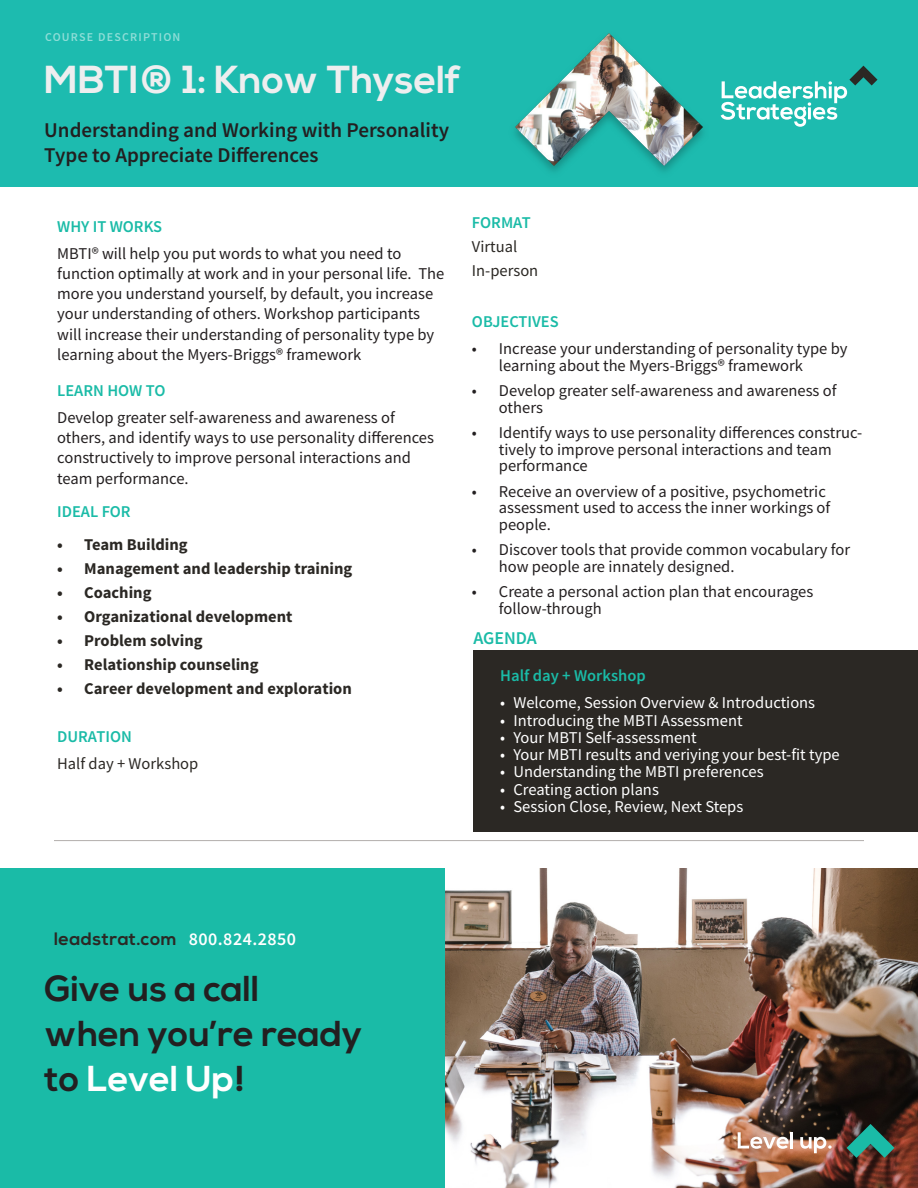
<style>
.page{position:relative;width:918px;height:1188px;background:#fff}
.page>*{position:absolute;margin:0;border:0;box-sizing:border-box;transform-origin:0 0}
.t1{font:700 39px "Nexa";color:#eeeeef}
.t2{font:700 36px/45px "Nexa";color:#231f20}
.t3{font:600 21px/25.2px "Source Sans Pro";color:#231f20}
.t4{font:700 18px "Nexa";letter-spacing:.025em;color:#2b2824}
.t5{font:600 18px "Source Sans Pro";letter-spacing:.025em;color:#fff}
.t6{font:600 18px "Source Sans Pro";color:#1abba7}
.CD_Body_Grey{font:16.5px/16.5px "Source Sans Pro";color:#231f20}
.t7{font:16.5px "Source Sans Pro";color:#fff}
.t8{font:700 16.5px "Source Sans Pro";color:#2b2824}
.CD_Body_Grey-2{font:600 16.5px "Source Sans Pro";color:#1abba7}
.t9{font:16.5px "Source Sans Pro";color:#2b2824}
.t10{font:600 12px "Source Sans Pro";letter-spacing:.1em;color:#fff}
.s1{font-weight:600;color:#1abba7}
.s2{color:#fff}
</style>
<div class="page">
<div style="left:474px;top:650px;width:444px;height:182px;background:#2b2824"></div>
<hr style="left:54px;top:840px;width:810px;height:1px;background:#b3aeac">
<div style="left:0;top:0;width:918px;height:187px;background:#1dbbaf"></div>
<svg style="left:721px;top:65px;width:157px;height:62px"></svg>
<img style="left:515px;top:33px;width:188px;height:139px">
<div style="left:0;top:868px;width:446px;height:320px;background:#1abba7"></div>
<img style="left:446px;top:868px;width:471px;height:320px">
<svg style="left:847px;top:1124px;width:47px;height:34px;background:#326d60"></svg>
<svg style="left:738px;top:1132px;width:51px;height:17px"></svg>
<hr style="left:790px;top:1132px;width:3px;height:16px;background:#fff">
<svg style="left:800px;top:1137px;width:32px;height:16px"></svg>
<p class="t10" style="left:45px;top:29px;width:137px">COURSE DESCRIPTION</p>
<p class="t1" style="left:44px;top:57px;width:418px">MBTI® 1: Know Thyself</p>
<p class="t3" style="left:44px;top:118px;width:406px">Understanding and Working with Personality<br>Type to Appreciate Differences</p>
<p class="CD_Body_Grey-2" style="left:57px;top:216px;width:107px">WHY IT WORKS</p>
<p class="CD_Body_Grey" style="left:57px;top:243px;width:389px;line-height:20.2px">MBTI® will help you put words to what you need to function optimally at work and in your personal life. The more you understand yourself, by default, you increase your understanding of others. Workshop participants will increase their understanding of personality type by learning about the Myers-Briggs® framework</p>
<p class="CD_Body_Grey" style="left:57px;top:377px;width:339px;line-height:27px"><span class="s1">LEARN HOW TO<br></span>Develop greater self-awareness and awareness of</p>
<p class="CD_Body_Grey" style="left:57px;top:427px;width:378px;line-height:20.2px">others, and identify ways to use personality differences constructively to improve personal interactions and team performance.</p>
<p class="CD_Body_Grey-2" style="left:57px;top:501px;width:75px">IDEAL FOR</p>
<p class="t8" style="left:57px;top:534px;width:132px">• Team Building</p>
<p class="t8" style="left:57px;top:558px;width:297px">• Management and leadership training</p>
<p class="t8" style="left:57px;top:582px;width:96px">• Coaching</p>
<p class="t8" style="left:57px;top:606px;width:237px">• Organizational development</p>
<p class="t8" style="left:57px;top:630px;width:147px">• Problem solving</p>
<p class="t8" style="left:57px;top:654px;width:203px">• Relationship counseling</p>
<p class="t8" style="left:57px;top:678px;width:296px">• Career development and exploration</p>
<p class="CD_Body_Grey-2" style="left:57px;top:726px;width:76px">DURATION</p>
<p class="t9" style="left:57px;top:753px;width:143px">Half day + Workshop</p>
<p class="CD_Body_Grey-2" style="left:472px;top:212px;width:60px">FORMAT</p>
<p class="t9" style="left:472px;top:236px;width:47px">Virtual</p>
<p class="t9" style="left:472px;top:260px;width:68px">In-person</p>
<p class="CD_Body_Grey-2" style="left:472px;top:311px;width:88px">OBJECTIVES</p>
<p class="CD_Body_Grey" style="left:499px;top:341px;width:350px;text-indent:-27px">• Increase your understanding of personality type by learning about the Myers-Briggs® framework</p>
<p class="CD_Body_Grey" style="left:499px;top:383px;width:339px;text-indent:-27px">• Develop greater self-awareness and awareness of others</p>
<p class="CD_Body_Grey" style="left:499px;top:425px;width:365px;text-indent:-27px">• Identify ways to use personality differences construc&shy;tively to improve personal interactions and team performance</p>
<p class="CD_Body_Grey" style="left:499px;top:483px;width:333px;text-indent:-27px">• Receive an overview of a positive, psychometric assessment used to access the inner workings of people.</p>
<p class="CD_Body_Grey" style="left:499px;top:542px;width:353px;text-indent:-27px">• Discover tools that provide common vocabulary for how people are innately designed.</p>
<p class="CD_Body_Grey" style="left:499px;top:584px;width:316px;text-indent:-27px">• Create a personal action plan that encourages follow-through</p>
<p class="t6" style="left:473px;top:627px;width:65px">AGENDA</p>
<p class="CD_Body_Grey-2" style="left:500px;top:665px;width:147px">Half day + Workshop</p>
<p class="t7" style="left:500px;top:692px;width:317px">• Welcome, Session Overview &amp; Introductions</p>
<p class="t7" style="left:500px;top:710px;width:244px">• Introducing the MBTI Assessment</p>
<p class="t7" style="left:500px;top:727px;width:198px">• Your MBTI Self-assessment</p>
<p class="t7" style="left:500px;top:744px;width:341px">• Your MBTI results and veriying your best-fit type</p>
<p class="t7" style="left:500px;top:761px;width:265px">• Understanding the MBTI preferences</p>
<p class="t7" style="left:500px;top:779px;width:160px">• Creating action plans</p>
<p class="t7" style="left:500px;top:796px;width:245px">• Session Close, Review, Next Steps</p>
<p class="t4" style="left:54px;top:929px;width:125px">leadstrat.com</p>
<p class="t5" style="left:189px;top:928px;width:109px">800.824.2850</p>
<p class="t2" style="left:45px;top:968px;width:319px">Give us a call when you’re ready to <span class="s2">Level Up</span>!</p>
</div>
